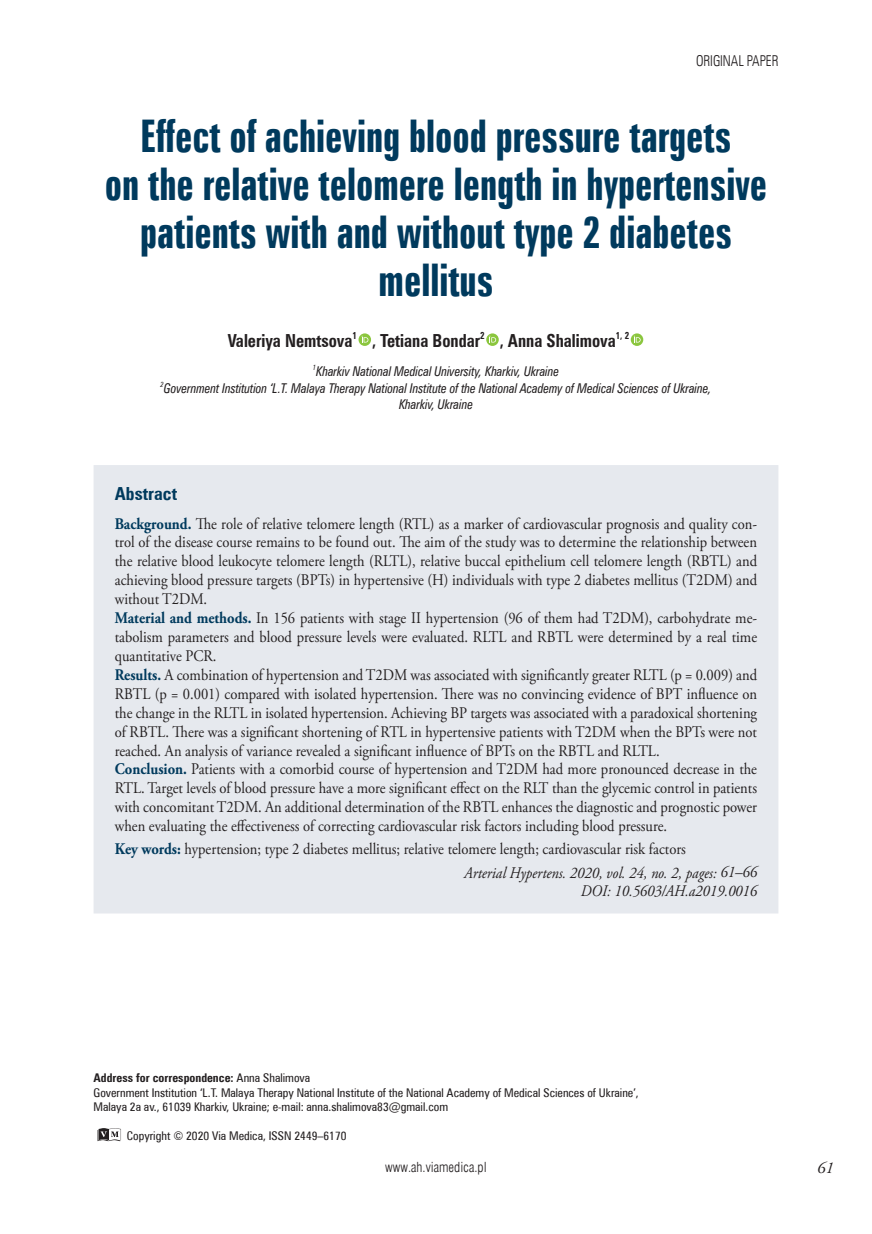
<style>
.page{position:relative;width:872px;height:1234px;background:#fff}
.page>*{position:absolute;margin:0;border:0;box-sizing:border-box;transform-origin:0 0}
.t1{font:700 45px/48px "Zurich X Cn EU";color:#003a5d;text-align:center;scale:.89 1}
.t2{font:700 18px "Zurich Cn EU";color:#231f20;scale:.92 1}
.t3{font:700 18px "Zurich Cn EU";color:#003a5d}
.t4{font:italic 16.5px "Adobe Garamond Pro";color:#231f20}
.t5{font:16.2px/18.9px "Adobe Garamond Pro";color:#231f20;scale:.9 1}
.t6{font:italic 16.2px "Adobe Garamond Pro";color:#231f20;scale:.9 1}
.t7{font:15px "Zurich Lt Cn EU";color:#231f20;scale:.9 1}
.t8{font:italic 13.5px/16.5px "Zurich Cn EU";color:#231f20;text-align:center;scale:.9 1}
.t9{font:13.5px "Swis 721 Lt Cn EU";color:#231f20}
.t10{font:12px/14.4px "Zurich Cn EU";color:#231f20}
.t11{font:700 9.9px "Zurich Cn EU";color:#231f20;scale:.92 1}
.s1{font-weight:700;color:#003a5d}
.s2{font-style:italic}
.s3{font-weight:700}
</style>
<div class="page">
<div style="left:94px;top:465px;width:684px;height:448px;background:#e6e9ee"></div>
<svg style="left:98px;top:1128px;width:23px;height:12px"></svg>
<svg style="left:358px;top:333px;width:13px;height:13px"></svg>
<svg style="left:361px;top:335px;width:7px;height:7px"></svg>
<svg style="left:486px;top:333px;width:13px;height:13px"></svg>
<svg style="left:489px;top:335px;width:7px;height:7px"></svg>
<svg style="left:631px;top:333px;width:12px;height:13px"></svg>
<svg style="left:634px;top:335px;width:6px;height:7px"></svg>
<p class="t7" style="left:696px;top:52px;width:93px">ORIGINAL PAPER</p>
<h1 class="t1" style="left:105px;top:111px;width:745px">Effect of achieving blood pressure targets<br>on the relative telomere length in hypertensive patients with and without type 2 diabetes mellitus</h1>
<p class="t2" style="left:228px;top:329px;width:137px">Valeriya Nemtsova</p>
<p class="t11" style="left:352px;top:329px;width:6px">1</p>
<p class="t2" style="left:372px;top:329px;width:119px">, Tetiana Bondar</p>
<p class="t11" style="left:480px;top:329px;width:6px">2</p>
<p class="t2" style="left:500px;top:329px;width:128px">, Anna Shalimova</p>
<p class="t11" style="left:616px;top:329px;width:16px">1, 2</p>
<p class="t8" style="left:161px;top:363px;width:613px"><sup>1</sup>Kharkiv National Medical University, Kharkiv, Ukraine<br><sup>2</sup>Government Institution ‘L.T. Malaya Therapy National Institute of the National Academy of Medical Sciences of Ukraine,<br>Kharkiv, Ukraine</p>
<p class="t3" style="left:115px;top:482px;width:64px">Abstract</p>
<p class="t5" style="left:115px;top:514px;width:715px"><span class="s1">Background.</span> The role of relative telomere length (RTL) as a marker of cardiovascular prognosis and quality con&shy;trol of the disease course remains to be found out. The aim of the study was to determine the relationship between the relative blood leukocyte telomere length (RLTL), relative buccal epithelium cell telomere length (RBTL) and achieving blood pressure targets (BPTs) in hypertensive (H) individuals with type 2 diabetes mellitus (T2DM) and without T2DM.<br><span class="s1">Material and methods.</span> In 156 patients with stage II hypertension (96 of them had T2DM), carbohydrate me&shy;tabolism parameters and blood pressure levels were evaluated. RLTL and RBTL were determined by a real time quantitative PCR.<br><span class="s1">Results.</span> A combination of hypertension and T2DM was associated with significantly greater RLTL (p = 0.009) and RBTL (p = 0.001) compared with isolated hypertension. There was no convincing evidence of BPT influence on the change in the RLTL in isolated hypertension. Achieving BP targets was associated with a paradoxical shortening of RBTL. There was a significant shortening of RTL in hypertensive patients with T2DM when the BPTs were not reached. An analysis of variance revealed a significant influence of BPTs on the RBTL and RLTL.<br><span class="s1">Conclusion.</span> Patients with a comorbid course of hypertension and T2DM had more pronounced decrease in the RTL. Target levels of blood pressure have a more significant effect on the RLT than the glycemic control in patients with concomitant T2DM. An additional determination of the RBTL enhances the diagnostic and prognostic power when evaluating the effectiveness of correcting cardiovascular risk factors including blood pressure.</p>
<p class="t5" style="left:464px;top:838px;width:327px;line-height:23.1px;text-indent:-349px"><span class="s1">Key words:</span> hypertension; type 2 diabetes mellitus; relative telomere length; cardiovascular risk factors<br><span class="s2">Arterial Hypertens. 2020, vol. 24, no. 2, pages: 61–66</span></p>
<p class="t6" style="left:581px;top:881px;width:197px">DOI: 10.5603/AH.a2019.0016</p>
<p class="t10" style="left:94px;top:1070px;width:546px"><span class="s3">Address for correspondence:</span> Anna Shalimova<br>Government Institution ‘L.T. Malaya Therapy National Institute of the National Academy of Medical Sciences of Ukraine’,<br>Malaya 2a av., 61039 Kharkiv, Ukraine; e-mail: anna.shalimova83@gmail.com</p>
<p class="t10" style="left:127px;top:1128px;width:221px">Copyright © 2020 Via Medica, ISSN 2449–6170</p>
<p class="t9" style="left:385px;top:1158px;width:103px">www.ah.viamedica.pl</p>
<p class="t4" style="left:817px;top:1157px;width:18px">61</p>
</div>
